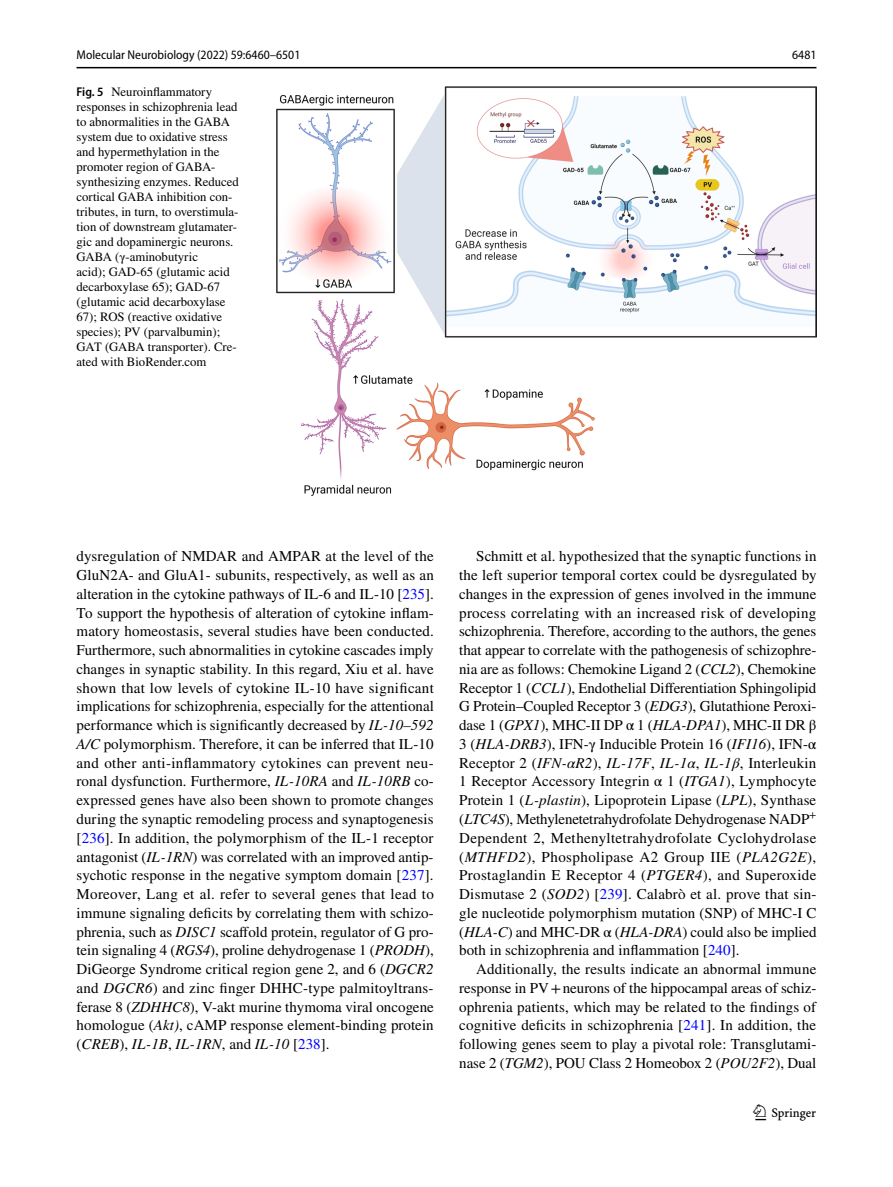
<style>
.page{position:relative;width:893px;height:1187px;background:#fff}
.page>*{position:absolute;margin:0;border:0;box-sizing:border-box;transform-origin:0 0}
.t1{font:22.5px "Springnew Regular 2";color:#000}
.t2{font:15px/18.8px "STIX";letter-spacing:.005em;color:#000;text-align:justify}
.t3{font:12.75px/15px "STIX";color:#000}
.t4{font:semi-condensed 12.75px "Myriad Pro";color:#000}
.s1{font-family:"Myriad Pro";font-weight:600;font-stretch:semi-condensed}
.s2{color:#00f}
.s3{font-style:italic}
</style>
<div class="page">
<hr style="left:77px;top:67px;width:739px;height:1px;background:#000">
<img style="left:276px;top:87px;width:540px;height:409px">
<p class="t4" style="left:77px;top:48px;width:225px">Molecular Neurobiology (2022) 59:6460–6501</p>
<p class="t4" style="left:792px;top:48px;width:26px">6481</p>
<p class="t3" style="left:77px;top:85px;width:164px"><span class="s1">Fig. 5</span> Neuroinflammatory responses in schizophrenia lead to abnormalities in the GABA system due to oxidative stress and hypermethylation in the promoter region of GABA&shy;synthesizing enzymes. Reduced cortical GABA inhibition con&shy;tributes, in turn, to overstimula&shy;tion of downstream glutamater&shy;gic and dopaminergic neurons.<br>GABA (γ-aminobutyric<br>acid); GAD-65 (glutamic acid decarboxylase 65); GAD-67 (glutamic acid decarboxylase<br>67); ROS (reactive oxidative species); PV (parvalbumin);<br>GAT (GABA transporter). Cre&shy;ated with BioRender.com</p>
<p class="t2" style="left:77px;top:548px;width:359px">dysregulation of NMDAR and AMPAR at the level of the GluN2A- and GluA1- subunits, respectively, as well as an alteration in the cytokine pathways of IL-6 and IL-10 [<span class="s2">235</span>].<br>To support the hypothesis of alteration of cytokine inflam&shy;matory homeostasis, several studies have been conducted.<br>Furthermore, such abnormalities in cytokine cascades imply changes in synaptic stability. In this regard, Xiu et al. have shown that low levels of cytokine IL-10 have significant implications for schizophrenia, especially for the attentional performance which is significantly decreased by <span class="s3">IL-10–592<br>A/C</span> polymorphism. Therefore, it can be inferred that IL-10 and other anti-inflammatory cytokines can prevent neu&shy;ronal dysfunction. Furthermore, <span class="s3">IL-10RA</span> and <span class="s3">IL-10RB</span> co&shy;expressed genes have also been shown to promote changes during the synaptic remodeling process and synaptogenesis [<span class="s2">236</span>]. In addition, the polymorphism of the IL-1 receptor antagonist (<span class="s3">IL-1RN</span>) was correlated with an improved antip&shy;sychotic response in the negative symptom domain [<span class="s2">237</span>].<br>Moreover, Lang et al. refer to several genes that lead to immune signaling deficits by correlating them with schizo&shy;phrenia, such as <span class="s3">DISC1</span> scaffold protein, regulator of G pro&shy;tein signaling 4 (<span class="s3">RGS4</span>), proline dehydrogenase 1 (<span class="s3">PRODH</span>), DiGeorge Syndrome critical region gene 2, and 6 (<span class="s3">DGCR2 </span>and <span class="s3">DGCR6</span>) and zinc finger DHHC-type palmitoyltrans&shy;ferase 8 (<span class="s3">ZDHHC8</span>), V-akt murine thymoma viral oncogene homologue (<span class="s3">Akt)</span>, cAMP response element-binding protein (<span class="s3">CREB</span>), <span class="s3">IL-1B</span>, <span class="s3">IL-1RN</span>, and <span class="s3">IL-10</span> [<span class="s2">238</span>].</p>
<p class="t2" style="left:459px;top:548px;width:359px;text-indent:17px">Schmitt et al. hypothesized that the synaptic functions in the left superior temporal cortex could be dysregulated by changes in the expression of genes involved in the immune process correlating with an increased risk of developing schizophrenia. Therefore, according to the authors, the genes that appear to correlate with the pathogenesis of schizophre&shy;nia are as follows: Chemokine Ligand 2 (<span class="s3">CCL2</span>), Chemokine Receptor 1 (<span class="s3">CCL1</span>), Endothelial Differentiation Sphingolipid G Protein–Coupled Receptor 3 (<span class="s3">EDG3</span>), Glutathione Peroxi&shy;dase 1 (<span class="s3">GPX1</span>), MHC-II DP α 1 (<span class="s3">HLA-DPA1</span>), MHC-II DR β 3 (<span class="s3">HLA-DRB3</span>), IFN-γ Inducible Protein 16 (<span class="s3">IFI16</span>), IFN-α Receptor 2 (<span class="s3">IFN-αR2</span>), <span class="s3">IL-17F</span>, <span class="s3">IL-1α</span>, <span class="s3">IL-1β</span>, Interleukin 1 Receptor Accessory Integrin α 1 (<span class="s3">ITGA1</span>), Lymphocyte Protein 1 (<span class="s3">L-plastin</span>), Lipoprotein Lipase (<span class="s3">LPL</span>), Synthase (<span class="s3">LTC4S</span>), Methylenetetrahydrofolate Dehydrogenase NADP<sup>+ </sup>Dependent 2, Methenyltetrahydrofolate Cyclohydrolase (<span class="s3">MTHFD2</span>), Phospholipase A2 Group IIE (<span class="s3">PLA2G2E</span>), Prostaglandin E Receptor 4 (<span class="s3">PTGER4</span>), and Superoxide Dismutase 2 (<span class="s3">SOD2</span>) [<span class="s2">239</span>]. Calabrò et al. prove that sin&shy;gle nucleotide polymorphism mutation (SNP) of MHC-I C (<span class="s3">HLA-C</span>) and MHC-DR α (<span class="s3">HLA-DRA</span>) could also be implied both in schizophrenia and inflammation [<span class="s2">240</span>].</p>
<p class="t2" style="left:459px;top:960px;width:359px;text-indent:17px">Additionally, the results indicate an abnormal immune response in PV+neurons of the hippocampal areas of schiz&shy;ophrenia patients, which may be related to the findings of cognitive deficits in schizophrenia [<span class="s2">241</span>]. In addition, the following genes seem to play a pivotal role: Transglutami&shy;nase 2 (<span class="s3">TGM2</span>), POU Class 2 Homeobox 2 (<span class="s3">POU2F2</span>), Dual</p>
<h1 class="t1" style="left:755px;top:1104px;width:62px">1 3</h1>
</div>
